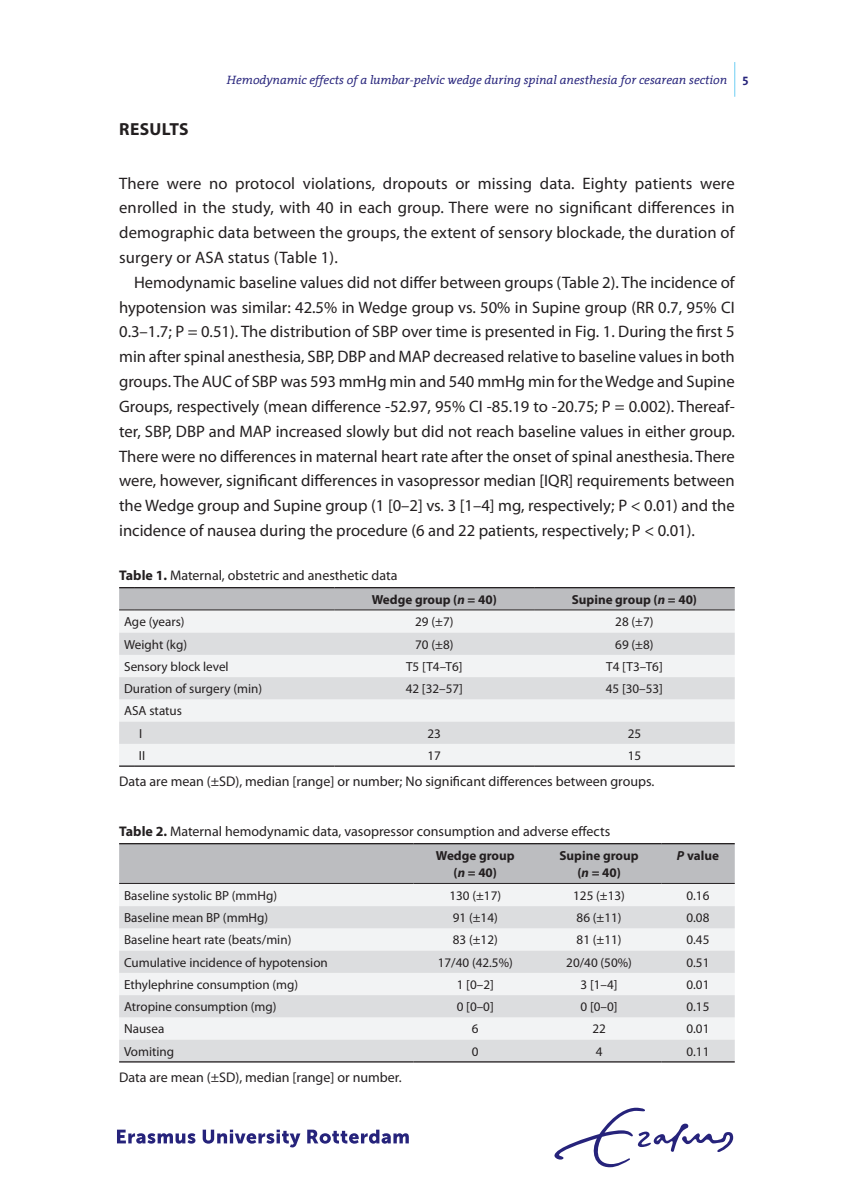
<style>
.page{position:relative;width:844px;height:1191px;background:#fff}
.page>*{position:absolute;margin:0;border:0;box-sizing:border-box;transform-origin:0 0}
.t1{font:700 17.5px "Myriad Pro";letter-spacing:.02em;color:#231f20}
.t2{font:16.62px/24.8px "Myriad Pro";color:#231f20;text-align:justify}
.t3{font:14px "Myriad Pro";color:#231f20}
.t4{font:13.12px/22.2px "Myriad Pro";color:#231f20}
.t5{font:700 13.12px/17.5px "Myriad Pro";color:#231f20;text-align:center}
.t6{font:italic 12.25px "The Serif Office";color:#26237b}
.s1{font-weight:700;font-style:normal}
.s2{font-weight:700}
.s3{font-style:italic}
</style>
<div class="page">
<div style="left:119px;top:844px;width:615px;height:39px;background:#bcbdc0"></div>
<div style="left:119px;top:884px;width:615px;height:22px;background:#f2f3f4"></div>
<svg style="left:119px;top:906px;width:615px;height:155px;fill:#dcdddf"></svg>
<hr style="left:119px;top:843px;width:294px;height:1px;background:#231f20">
<hr style="left:413px;top:843px;width:124px;height:1px;background:#231f20">
<hr style="left:537px;top:843px;width:124px;height:1px;background:#231f20">
<hr style="left:661px;top:843px;width:73px;height:1px;background:#231f20">
<hr style="left:119px;top:883px;width:294px;height:1px;background:#231f20">
<hr style="left:413px;top:883px;width:124px;height:1px;background:#231f20">
<hr style="left:537px;top:883px;width:124px;height:1px;background:#231f20">
<hr style="left:661px;top:883px;width:73px;height:1px;background:#231f20">
<hr style="left:119px;top:1061px;width:294px;height:1px;background:#231f20">
<hr style="left:413px;top:1061px;width:124px;height:1px;background:#231f20">
<hr style="left:537px;top:1061px;width:124px;height:1px;background:#231f20">
<hr style="left:661px;top:1061px;width:73px;height:1px;background:#231f20">
<div style="left:119px;top:610px;width:615px;height:155px;background:#f2f3f4"></div>
<svg style="left:119px;top:632px;width:615px;height:112px;fill:#dcdddf"></svg>
<svg style="left:119px;top:587px;width:615px;height:23px"></svg>
<hr style="left:134px;top:609px;width:200px;height:1px;background:#231f20">
<hr style="left:334px;top:609px;width:200px;height:1px;background:#231f20">
<hr style="left:534px;top:609px;width:200px;height:1px;background:#231f20">
<svg style="left:119px;top:765px;width:15px;height:2px"></svg>
<hr style="left:134px;top:765px;width:200px;height:2px;background:#231f20">
<hr style="left:334px;top:765px;width:200px;height:2px;background:#231f20">
<hr style="left:534px;top:765px;width:200px;height:2px;background:#231f20">
<svg style="left:117px;top:1129px;width:78px;height:14px"></svg>
<svg style="left:203px;top:1129px;width:97px;height:18px"></svg>
<svg style="left:307px;top:1129px;width:101px;height:14px"></svg>
<svg style="left:554px;top:1107px;width:179px;height:60px"></svg>
<hr style="left:734px;top:62px;width:1px;height:35px;background:#6fcef4">
<p class="t1" style="left:119px;top:118px;width:71px">RESULTS</p>
<p class="t6" style="left:227px;top:73px;width:523px">Hemodynamic effects of a lumbar-pelvic wedge during spinal anesthesia for cesarean section <span class="s1">5</span></p>
<p class="t2" style="left:119px;top:170px;width:617px">There were no protocol violations, dropouts or missing data. Eighty patients were enrolled in the study, with 40 in each group. There were no significant differences in demographic data between the groups, the extent of sensory blockade, the duration of surgery or ASA status (Table 1).</p>
<p class="t2" style="left:119px;top:269px;width:617px;text-indent:15px">Hemodynamic baseline values did not differ between groups (Table 2). The incidence of hypotension was similar: 42.5% in Wedge group vs. 50% in Supine group (RR 0.7, 95% CI 0.3–1.7; P = 0.51). The distribution of SBP over time is presented in Fig. 1. During the first 5 min after spinal anesthesia, SBP, DBP and MAP decreased relative to baseline values in both groups. The AUC of SBP was 593 mmHg min and 540 mmHg min for the Wedge and Supine Groups, respectively (mean difference -52.97, 95% CI -85.19 to -20.75; P = 0.002). Thereaf&shy;ter, SBP, DBP and MAP increased slowly but did not reach baseline values in either group.<br>There were no differences in maternal heart rate after the onset of spinal anesthesia. There were, however, significant differences in vasopressor median [IQR] requirements between the Wedge group and Supine group (1 [0–2] vs. 3 [1–4] mg, respectively; P &lt; 0.01) and the incidence of nausea during the procedure (6 and 22 patients, respectively; P &lt; 0.01).</p>
<p class="t3" style="left:119px;top:566px;width:280px"><span class="s2">Table 1.</span> Maternal, obstetric and anesthetic data</p>
<p class="t5" style="left:372px;top:590px;width:126px">Wedge group (<span class="s3">n</span> = 40)</p>
<p class="t5" style="left:571px;top:590px;width:127px">Supine group (<span class="s3">n</span> = 40)</p>
<p class="t4" style="left:124px;top:610px;width:62px">Age (years)</p>
<p class="t4" style="left:415px;top:610px;width:40px">29 (±7)</p>
<p class="t4" style="left:615px;top:610px;width:40px">28 (±7)</p>
<p class="t4" style="left:124px;top:633px;width:64px">Weight (kg)</p>
<p class="t4" style="left:415px;top:633px;width:40px">70 (±8)</p>
<p class="t4" style="left:615px;top:633px;width:40px">69 (±8)</p>
<p class="t4" style="left:124px;top:655px;width:106px">Sensory block level</p>
<p class="t4" style="left:406px;top:655px;width:58px">T5 [T4–T6]</p>
<p class="t4" style="left:606px;top:655px;width:58px">T4 [T3–T6]</p>
<p class="t4" style="left:124px;top:677px;width:139px">Duration of surgery (min)</p>
<p class="t4" style="left:405px;top:677px;width:59px">42 [32–57]</p>
<p class="t4" style="left:605px;top:677px;width:59px">45 [30–53]</p>
<p class="t4" style="left:139px;top:699px;width:45px;text-indent:-15px">ASA status<br>I</p>
<p class="t4" style="left:427px;top:722px;width:15px">23</p>
<p class="t4" style="left:627px;top:722px;width:15px">25</p>
<p class="t4" style="left:139px;top:744px;width:8px">II</p>
<p class="t4" style="left:427px;top:744px;width:15px">17</p>
<p class="t4" style="left:627px;top:744px;width:15px">15</p>
<p class="t3" style="left:119px;top:772px;width:536px">Data are mean (±SD), median [range] or number; No significant differences between groups.</p>
<p class="t3" style="left:119px;top:822px;width:492px"><span class="s2">Table 2.</span> Maternal hemodynamic data, vasopressor consumption and adverse effects</p>
<p class="t5" style="left:436px;top:846px;width:80px">Wedge group (<span class="s3">n</span> = 40)</p>
<p class="t5" style="left:559px;top:846px;width:81px">Supine group (<span class="s3">n</span> = 40)</p>
<p class="t5" style="left:676px;top:846px;width:44px"><span class="s3">P</span> value</p>
<p class="t4" style="left:124px;top:884px;width:154px">Baseline systolic BP (mmHg)</p>
<p class="t4" style="left:449px;top:884px;width:53px">130 (±17)</p>
<p class="t4" style="left:573px;top:884px;width:53px">125 (±13)</p>
<p class="t4" style="left:686px;top:884px;width:24px">0.16</p>
<p class="t4" style="left:124px;top:906px;width:146px">Baseline mean BP (mmHg)</p>
<p class="t4" style="left:452px;top:906px;width:46px">91 (±14)</p>
<p class="t4" style="left:576px;top:906px;width:46px">86 (±11)</p>
<p class="t4" style="left:686px;top:906px;width:24px">0.08</p>
<p class="t4" style="left:124px;top:928px;width:169px">Baseline heart rate (beats/min)</p>
<p class="t4" style="left:452px;top:928px;width:46px">83 (±12)</p>
<p class="t4" style="left:576px;top:928px;width:46px">81 (±11)</p>
<p class="t4" style="left:686px;top:928px;width:24px">0.45</p>
<p class="t4" style="left:124px;top:951px;width:205px">Cumulative incidence of hypotension</p>
<p class="t4" style="left:437px;top:951px;width:76px">17/40 (42.5%)</p>
<p class="t4" style="left:566px;top:951px;width:67px">20/40 (50%)</p>
<p class="t4" style="left:686px;top:951px;width:24px">0.51</p>
<p class="t4" style="left:124px;top:973px;width:176px">Ethylephrine consumption (mg)</p>
<p class="t4" style="left:456px;top:973px;width:38px">1 [0–2]</p>
<p class="t4" style="left:580px;top:973px;width:38px">3 [1–4]</p>
<p class="t4" style="left:686px;top:973px;width:24px">0.01</p>
<p class="t4" style="left:124px;top:995px;width:154px">Atropine consumption (mg)</p>
<p class="t4" style="left:456px;top:995px;width:38px">0 [0–0]</p>
<p class="t4" style="left:580px;top:995px;width:38px">0 [0–0]</p>
<p class="t4" style="left:686px;top:995px;width:24px">0.15</p>
<p class="t4" style="left:124px;top:1017px;width:42px">Nausea</p>
<p class="t4" style="left:472px;top:1017px;width:8px">6</p>
<p class="t4" style="left:592px;top:1017px;width:15px">22</p>
<p class="t4" style="left:686px;top:1017px;width:24px">0.01</p>
<p class="t4" style="left:124px;top:1040px;width:52px">Vomiting</p>
<p class="t4" style="left:472px;top:1040px;width:8px">0</p>
<p class="t4" style="left:595px;top:1040px;width:8px">4</p>
<p class="t4" style="left:686px;top:1040px;width:24px">0.11</p>
<p class="t3" style="left:119px;top:1068px;width:284px">Data are mean (±SD), median [range] or number.</p>
</div>
